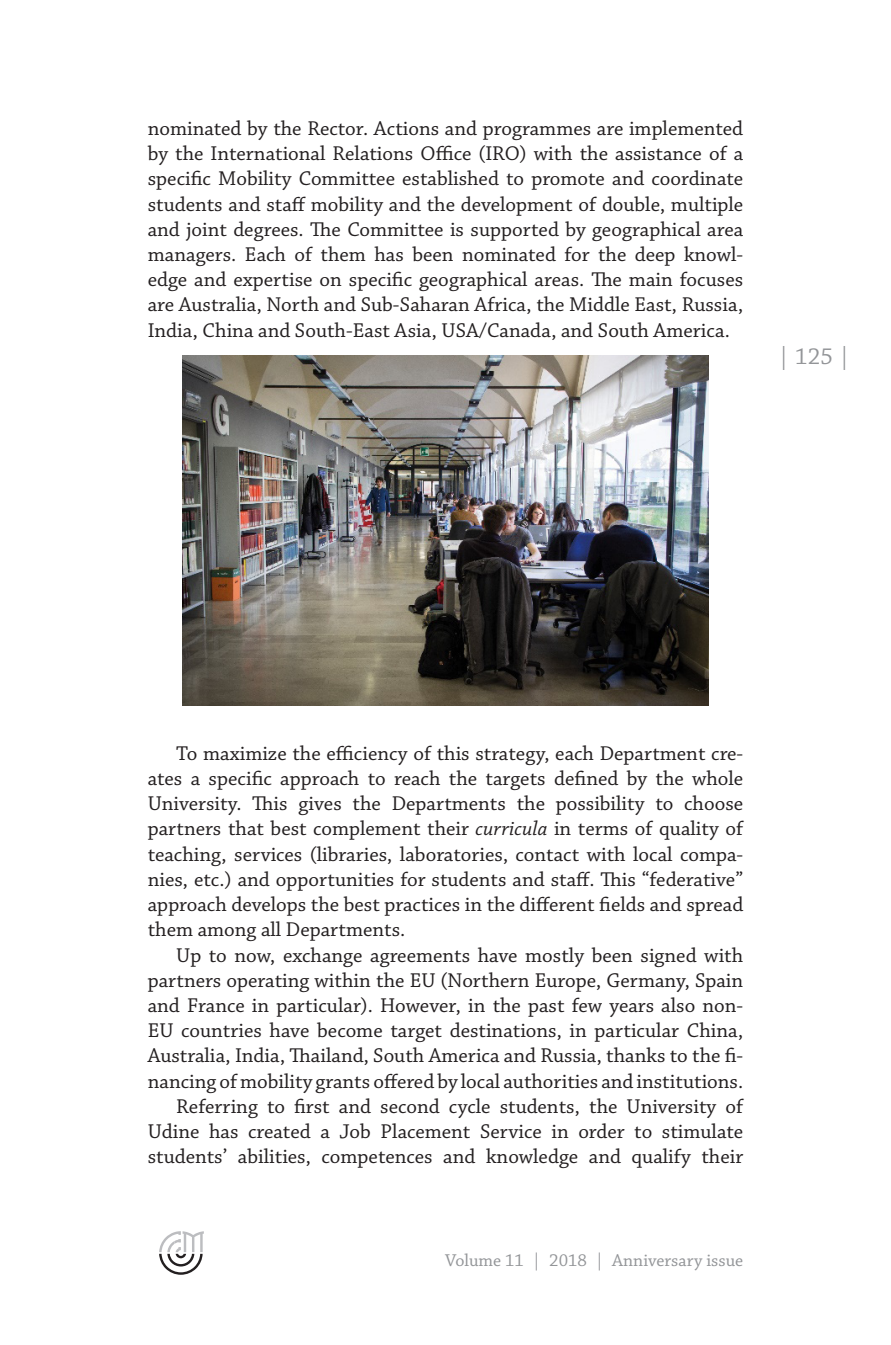
<style>
.page{position:relative;width:891px;height:1345px;background:#fff}
.page>*{position:absolute;margin:0;border:0;box-sizing:border-box;transform-origin:0 0}
.t1{font:24px "Chaparral Pro";color:#939598}
.odstavek{font:21px/25.2px "Chaparral Pro";color:#231f20;text-align:justify}
.t2{font:18px "Chaparral Pro";color:#939598}
.s1{font-style:italic}
</style>
<div class="page">
<svg style="left:159px;top:1231px;width:45px;height:43px"></svg>
<img style="left:183px;top:356px;width:525px;height:349px">
<p class="odstavek" style="left:148px;top:117px;width:597px">nominated by the Rector. Actions and programmes are implemented by the International Relations Office (IRO) with the assistance of a specific Mobility Committee established to promote and coordinate students and staff mobility and the development of double, multiple and joint degrees. The Committee is supported by geographical area managers. Each of them has been nominated for the deep knowl&shy;edge and expertise on specific geographical areas. The main focuses are Australia, North and Sub-Saharan Africa, the Middle East, Russia, India, China and South-East Asia, USA/Canada, and South America.</p>
<p class="t1" style="left:777px;top:343px;width:75px">| 125 |</p>
<p class="odstavek" style="left:148px;top:741px;width:597px;text-indent:28px">To maximize the efficiency of this strategy, each Department cre&shy;ates a specific approach to reach the targets defined by the whole University. This gives the Departments the possibility to choose partners that best complement their <span class="s1">curricula</span> in terms of quality of teaching, services (libraries, laboratories, contact with local compa&shy;nies, etc.) and opportunities for students and staff. This “federative” approach develops the best practices in the different fields and spread them among all Departments.</p>
<p class="odstavek" style="left:148px;top:943px;width:597px;text-indent:28px">Up to now, exchange agreements have mostly been signed with partners operating within the EU (Northern Europe, Germany, Spain and France in particular). However, in the past few years also non-EU countries have become target destinations, in particular China, Australia, India, Thailand, South America and Russia, thanks to the fi&shy;nancing of mobility grants offered by local authorities and institutions.</p>
<p class="odstavek" style="left:148px;top:1094px;width:597px;text-indent:28px">Referring to first and second cycle students, the University of Udine has created a Job Placement Service in order to stimulate students’ abilities, competences and knowledge and qualify their</p>
<p class="t2" style="left:445px;top:1250px;width:299px">Volume 11 | 2018 | Anniversary issue</p>
</div>
